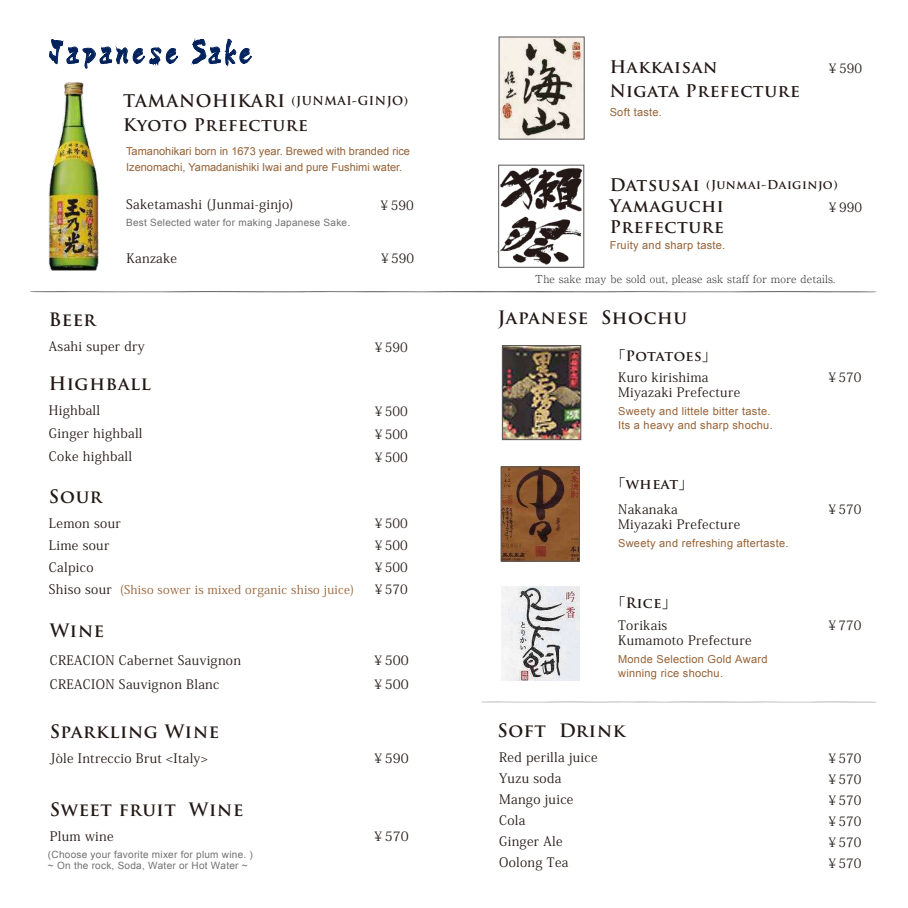
<style>
.page{position:relative;width:908px;height:908px;background:#fff}
.page>*{position:absolute;margin:0;border:0;box-sizing:border-box;transform-origin:0 0}
.t1{font:34.8px "Kyo Madoka Kana B";letter-spacing:.075em;color:#00215b;scale:.83 1}
.t2{font:700 18px "Trajan Pro";letter-spacing:.04em;color:#221815}
.t3{font:700 17px/24px "Trajan Pro";letter-spacing:.04em;color:#221815}
.t4{font:700 14px "Trajan Pro";letter-spacing:.035em;color:#221815}
.t5{font:13px/21px "Koz Min Pr 6 N";letter-spacing:.025em;color:#221815}
.t6{font:13px/21px "Koz Min Pr 6 N";letter-spacing:.025em;color:#221815;text-align:justify;scale:.96 1}
.t7{font:700 12px "Trajan Pro";letter-spacing:.04em;color:#221815}
.t8{font:12px "Koz Min Pr 6 N";letter-spacing:.025em;color:#956134}
.t9{font:11px/14px "Arial";letter-spacing:.025em;color:#956134}
.t10{font:11px/16px "Arial";color:#956134}
.t11{font:300 11px "Ryumin Pro";letter-spacing:.01em;color:#3e3a39}
.t12{font:10px/11px "Arial";letter-spacing:.025em;color:#727171}
.s1{font-size:17px}
.s2{font-size:13px;color:#221815}
.s3{font-family:"Koz Go Pr 6 N";font-weight:400}
</style>
<div class="page">
<svg style="left:30px;top:291px;width:847px;height:1px"></svg>
<svg style="left:481px;top:701px;width:395px;height:1px"></svg>
<img style="left:500px;top:39px;width:82px;height:98px">
<img style="left:497px;top:166px;width:88px;height:102px">
<div style="left:498px;top:165px;width:85px;height:102px;border:1px solid #595757"></div>
<img style="left:502px;top:468px;width:75px;height:91px">
<div style="left:500px;top:466px;width:79px;height:95px;border:1px solid #595757"></div>
<img style="left:504px;top:347px;width:74px;height:90px">
<div style="left:502px;top:345px;width:78px;height:94px;border:1px solid #595757"></div>
<img style="left:501px;top:586px;width:78px;height:94px">
<svg style="left:49px;top:39px;width:129px;height:30px"></svg>
<svg style="left:192px;top:38px;width:59px;height:29px"></svg>
<img style="left:48px;top:82px;width:51px;height:189px">
<h1 class="t1" style="left:49px;top:34px;width:247px">Japanese Sake</h1>
<p class="t7" style="left:123px;top:93px;width:286px"><span class="s1">TAMANOHIKARI</span> (JUNMAI-GINJO)</p>
<h3 class="t3" style="left:123px;top:112px;width:186px">Kyoto Prefecture</h3>
<p class="t10" style="left:126px;top:143px;width:285px">Tamanohikari born in 1673 year. Brewed with branded rice<br>Izenomachi, Yamadanishiki Iwai and pure Fushimi water.</p>
<p class="t5" style="left:126px;top:194px;width:169px">Saketamashi (Junmai-ginjo)</p>
<p class="t12" style="left:126px;top:217px;width:225px">Best Selected water for making Japanese Sake.</p>
<p class="t6" style="left:378px;top:194px;width:38px">￥590</p>
<p class="t5" style="left:127px;top:247px;width:52px">Kanzake</p>
<p class="t6" style="left:378px;top:248px;width:38px">￥590</p>
<h2 class="t2" style="left:49px;top:308px;width:48px">Beer</h2>
<p class="t5" style="left:49px;top:336px;width:97px">Asahi super dry</p>
<p class="t6" style="left:372px;top:336px;width:38px">￥590</p>
<h2 class="t2" style="left:49px;top:372px;width:103px">Highball</h2>
<p class="t5" style="left:49px;top:399px;width:95px;line-height:23px">Highball<br>Ginger highball<br>Coke highball</p>
<p class="t6" style="left:372px;top:399px;width:38px;line-height:23px">￥500￥500￥500</p>
<h2 class="t2" style="left:49px;top:485px;width:55px">Sour</h2>
<p class="t5" style="left:49px;top:512px;width:73px;line-height:22px">Lemon sour<br>Lime sour<br>Calpico</p>
<p class="t8" style="left:49px;top:582px;width:307px"><span class="s2">Shiso sour</span> (Shiso sower is mixed organic shiso juice)</p>
<p class="t6" style="left:372px;top:512px;width:38px;line-height:22px">￥500￥500￥500￥570</p>
<h2 class="t2" style="left:50px;top:619px;width:56px">Wine</h2>
<p class="t5" style="left:50px;top:647px;width:193px;line-height:24px">CREACION Cabernet Sauvignon<br>CREACION Sauvignon Blanc</p>
<p class="t5" style="left:371px;top:648px;width:38px;line-height:24px">￥500￥500</p>
<h2 class="t2" style="left:50px;top:719px;width:171px">Sparkling Wine</h2>
<p class="t5" style="left:50px;top:747px;width:159px">Jòle Intreccio Brut &lt;Italy&gt;</p>
<p class="t5" style="left:371px;top:747px;width:38px">￥590</p>
<h2 class="t2" style="left:50px;top:797px;width:195px">Sweet fruit Wine</h2>
<p class="t5" style="left:50px;top:825px;width:65px">Plum wine</p>
<p class="t5" style="left:371px;top:826px;width:38px">￥570</p>
<p class="t12" style="left:48px;top:848px;width:206px">(Choose your favorite mixer for plum wine. ) ~ On the rock, Soda, Water or Hot Water ~</p>
<h3 class="t3" style="left:609px;top:55px;width:191px">Hakkaisan<br>Nigata Prefecture</h3>
<p class="t9" style="left:609px;top:105px;width:54px">Soft taste.</p>
<p class="t6" style="left:826px;top:58px;width:38px">￥590</p>
<p class="t7" style="left:609px;top:177px;width:229px"><span class="s1">Datsusai</span> (Junmai-Daiginjo)</p>
<h3 class="t3" style="left:609px;top:195px;width:116px;line-height:21px">Yamaguchi<br>Prefecture</h3>
<p class="t9" style="left:609px;top:238px;width:117px">Fruity and sharp taste.</p>
<p class="t6" style="left:826px;top:197px;width:38px">￥990</p>
<p class="t11" style="left:534px;top:270px;width:301px">The sake may be sold out, please ask staff for more details.</p>
<h2 class="t2" style="left:497px;top:306px;width:191px">Japanese Shochu</h2>
<p class="t4" style="left:610px;top:347px;width:106px"><span class="s3">「</span>Potatoes<span class="s3">」</span></p>
<p class="t5" style="left:617px;top:370px;width:124px;line-height:15px">Kuro kirishima<br>Miyazaki Prefecture</p>
<p class="t9" style="left:617px;top:404px;width:156px">Sweety and littele bitter taste.<br>Its a heavy and sharp shochu.</p>
<p class="t4" style="left:610px;top:474px;width:83px"><span class="s3">「</span>wheat<span class="s3">」</span></p>
<p class="t5" style="left:617px;top:502px;width:124px;line-height:15px">Nakanaka<br>Miyazaki Prefecture</p>
<p class="t9" style="left:617px;top:536px;width:172px">Sweety and refreshing aftertaste.</p>
<p class="t4" style="left:610px;top:593px;width:66px"><span class="s3">「</span>Rice<span class="s3">」</span></p>
<p class="t5" style="left:617px;top:618px;width:135px;line-height:15px">Torikais<br>Kumamoto Prefecture</p>
<p class="t9" style="left:617px;top:652px;width:151px">Monde Selection Gold Award winning rice shochu.</p>
<p class="t6" style="left:825px;top:367px;width:38px">￥570</p>
<p class="t6" style="left:825px;top:499px;width:38px">￥570</p>
<p class="t6" style="left:825px;top:615px;width:38px">￥770</p>
<h2 class="t2" style="left:497px;top:718px;width:129px">Soft Drink</h2>
<p class="t5" style="left:499px;top:747px;width:100px">Red perilla juice<br>Yuzu soda<br>Mango juice<br>Cola<br>Ginger Ale<br>Oolong Tea</p>
<p class="t6" style="left:825px;top:747px;width:38px">￥570￥570￥570￥570￥570￥570</p>
</div>
